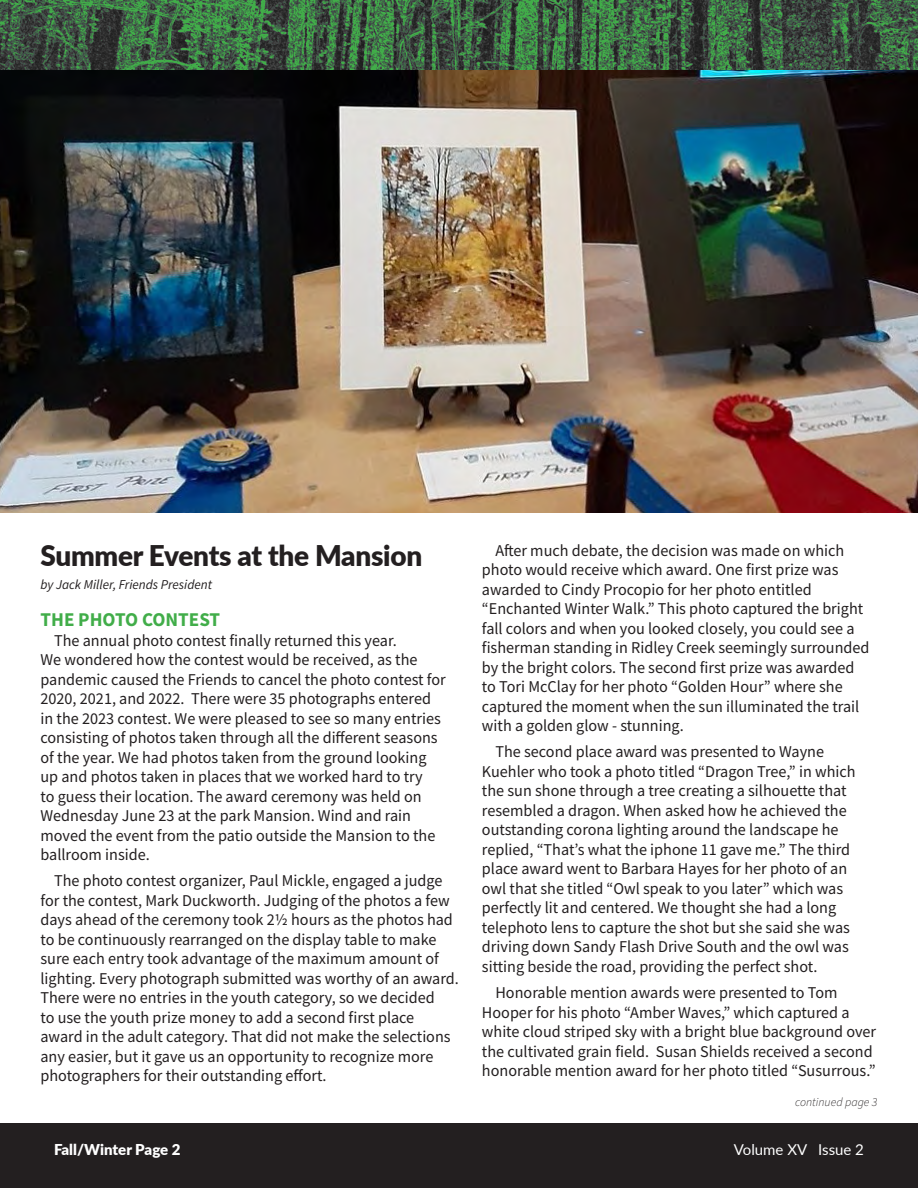
<style>
.page{position:relative;width:918px;height:1188px;background:#fff}
.page>*{position:absolute;margin:0;border:0;box-sizing:border-box;transform-origin:0 0}
.t1{font:900 28.5px "Lato";letter-spacing:-.01em;color:#231f20}
.t2{font:700 19.5px "Source Sans Pro";color:#41ad49}
.t3{font:16.5px/19.5px "Source Sans Pro";color:#231f20}
.t4{font:900 15px "Lato";letter-spacing:-.005em;color:#fff}
.t5{font:15px "Lato";color:#fff}
.t6{font:italic 13.5px "Source Sans Pro";color:#231f20}
.t7{font:italic 300 12px "Source Sans Pro";color:#231f20}
</style>
<div class="page">
<div style="left:0;top:1123px;width:918px;height:65px;background:#231f20"></div>
<img style="left:0;top:0;width:918px;height:513px">
<h1 class="t1" style="left:40px;top:534px;width:383px">Summer Events at the Mansion</h1>
<p class="t6" style="left:40px;top:576px;width:173px">by Jack Miller, Friends President</p>
<p class="t2" style="left:40px;top:606px;width:181px">THE PHOTO CONTEST</p>
<p class="t3" style="left:40px;top:630px;width:407px;text-indent:14px">The annual photo contest finally returned this year.<br>We wondered how the contest would be received, as the pandemic caused the Friends to cancel the photo contest for 2020, 2021, and 2022. There were 35 photographs entered in the 2023 contest. We were pleased to see so many entries consisting of photos taken through all the different seasons of the year. We had photos taken from the ground looking up and photos taken in places that we worked hard to try<br>to guess their location. The award ceremony was held on Wednesday June 23 at the park Mansion. Wind and rain moved the event from the patio outside the Mansion to the ballroom inside.</p>
<p class="t3" style="left:40px;top:871px;width:420px;text-indent:14px">The photo contest organizer, Paul Mickle, engaged a judge for the contest, Mark Duckworth. Judging of the photos a few days ahead of the ceremony took 2½ hours as the photos had to be continuously rearranged on the display table to make sure each entry took advantage of the maximum amount of lighting. Every photograph submitted was worthy of an award.<br>There were no entries in the youth category, so we decided<br>to use the youth prize money to add a second first place award in the adult category. That did not make the selections any easier, but it gave us an opportunity to recognize more photographers for their outstanding effort.</p>
<p class="t3" style="left:482px;top:540px;width:389px;text-indent:14px">After much debate, the decision was made on which photo would receive which award. One first prize was awarded to Cindy Procopio for her photo entitled “Enchanted Winter Walk.” This photo captured the bright fall colors and when you looked closely, you could see a fisherman standing in Ridley Creek seemingly surrounded by the bright colors. The second first prize was awarded to Tori McClay for her photo “Golden Hour” where she captured the moment when the sun illuminated the trail with a golden glow - stunning.</p>
<p class="t3" style="left:482px;top:742px;width:375px;text-indent:14px">The second place award was presented to Wayne Kuehler who took a photo titled “Dragon Tree,” in which the sun shone through a tree creating a silhouette that resembled a dragon. When asked how he achieved the outstanding corona lighting around the landscape he replied, “That’s what the iphone 11 gave me.” The third place award went to Barbara Hayes for her photo of an owl that she titled “Owl speak to you later” which was perfectly lit and centered. We thought she had a long telephoto lens to capture the shot but she said she was driving down Sandy Flash Drive South and the owl was sitting beside the road, providing the perfect shot.</p>
<p class="t3" style="left:482px;top:983px;width:396px;text-indent:14px">Honorable mention awards were presented to Tom Hooper for his photo “Amber Waves,” which captured a white cloud striped sky with a bright blue background over the cultivated grain field. Susan Shields received a second honorable mention award for her photo titled “Susurrous.”</p>
<p class="t7" style="left:795px;top:1094px;width:84px">continued page 3</p>
<p class="t4" style="left:54px;top:1138px;width:128px">Fall/Winter Page 2</p>
<p class="t5" style="left:734px;top:1138px;width:132px">Volume XV Issue 2</p>
</div>
